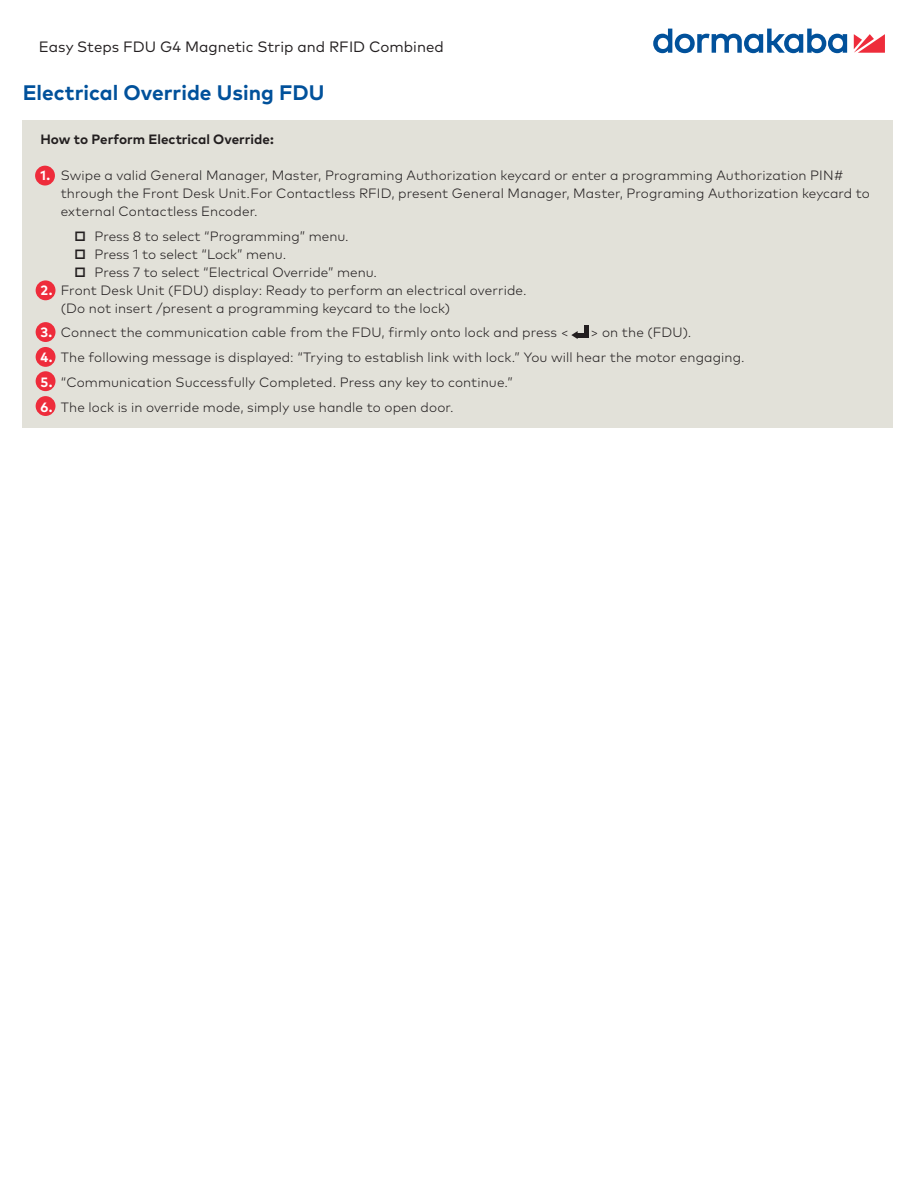
<style>
.page{position:relative;width:918px;height:1188px;background:#fff}
.page>*{position:absolute;margin:0;border:0;box-sizing:border-box;transform-origin:0 0}
.Lead_9pt_12pt{font:700 21px "Mark Pro";color:#01519b}
.t1{font:15px "Mark Pro";color:#231f20}
.t2{font:300 13.5px/18px "Mark Pro";letter-spacing:.01em;color:#231f20}
.Lead_9pt_12pt-2{font:700 13.5px "Mark Pro";color:#231f20}
.s1{font-weight:700;color:#fff}
.s2{font-weight:700}
</style>
<div class="page">
<svg style="left:854px;top:34px;width:31px;height:19px"></svg>
<svg style="left:653px;top:29px;width:194px;height:24px"></svg>
<div style="left:22px;top:120px;width:871px;height:308px;background:#e2e1d9"></div>
<div style="left:35px;top:166px;width:20px;height:20px;background:#ee2c3b;border-radius:50%"></div>
<div style="left:36px;top:396px;width:19px;height:20px;background:#ee2c3b;border-radius:50%"></div>
<div style="left:36px;top:322px;width:19px;height:20px;background:#ee2c3b;border-radius:50%"></div>
<div style="left:36px;top:280px;width:19px;height:20px;background:#ee2c3b;border-radius:50%"></div>
<div style="left:36px;top:347px;width:19px;height:20px;background:#ee2c3b;border-radius:50%"></div>
<div style="left:36px;top:371px;width:19px;height:20px;background:#ee2c3b;border-radius:50%"></div>
<hr style="left:577px;top:333px;width:12px;height:4px;background:#231f20">
<div style="left:584px;top:325px;width:5px;height:12px;background:#231f20"></div>
<svg style="left:571px;top:331px;width:7px;height:8px"></svg>
<p class="t1" style="left:39px;top:36px;width:406px">Easy Steps FDU G4 Magnetic Strip and RFID Combined</p>
<p class="Lead_9pt_12pt" style="left:23px;top:77px;width:303px">Electrical Override Using FDU</p>
<p class="Lead_9pt_12pt-2" style="left:40px;top:129px;width:235px">How to Perform Electrical Override:</p>
<p class="t2" style="left:61px;top:165px;width:811px;text-indent:-20px"><span class="s1">1.</span> Swipe a valid General Manager, Master, Programing Authorization keycard or enter a programming Authorization PIN# through the Front Desk Unit.For Contactless RFID, present General Manager, Master, Programing Authorization keycard to external Contactless Encoder.</p>
<p class="t2" style="left:74px;top:226px;width:276px"><span class="s2">□</span> Press 8 to select “Programming” menu.</p>
<p class="t2" style="left:74px;top:244px;width:213px"><span class="s2">□</span> Press 1 to select “Lock” menu.</p>
<p class="t2" style="left:74px;top:262px;width:304px"><span class="s2">□</span> Press 7 to select “Electrical Override” menu.</p>
<p class="t2" style="left:61px;top:280px;width:467px;text-indent:-20px"><span class="s1">2.</span> Front Desk Unit (FDU) display: Ready to perform an electrical override. (Do not insert /present a programming keycard to the lock)</p>
<p class="t2" style="left:40px;top:323px;width:530px"><span class="s1">3.</span> Connect the communication cable from the FDU, firmly onto lock and press &lt;</p>
<p class="t2" style="left:590px;top:323px;width:103px">&gt; on the (FDU).</p>
<p class="t2" style="left:40px;top:347px;width:706px"><span class="s1">4.</span> The following message is displayed: “Trying to establish link with lock.” You will hear the motor engaging.</p>
<p class="t2" style="left:40px;top:372px;width:474px"><span class="s1">5.</span> “Communication Successfully Completed. Press any key to continue.”</p>
<p class="t2" style="left:40px;top:397px;width:415px"><span class="s1">6.</span> The lock is in override mode, simply use handle to open door.</p>
</div>
